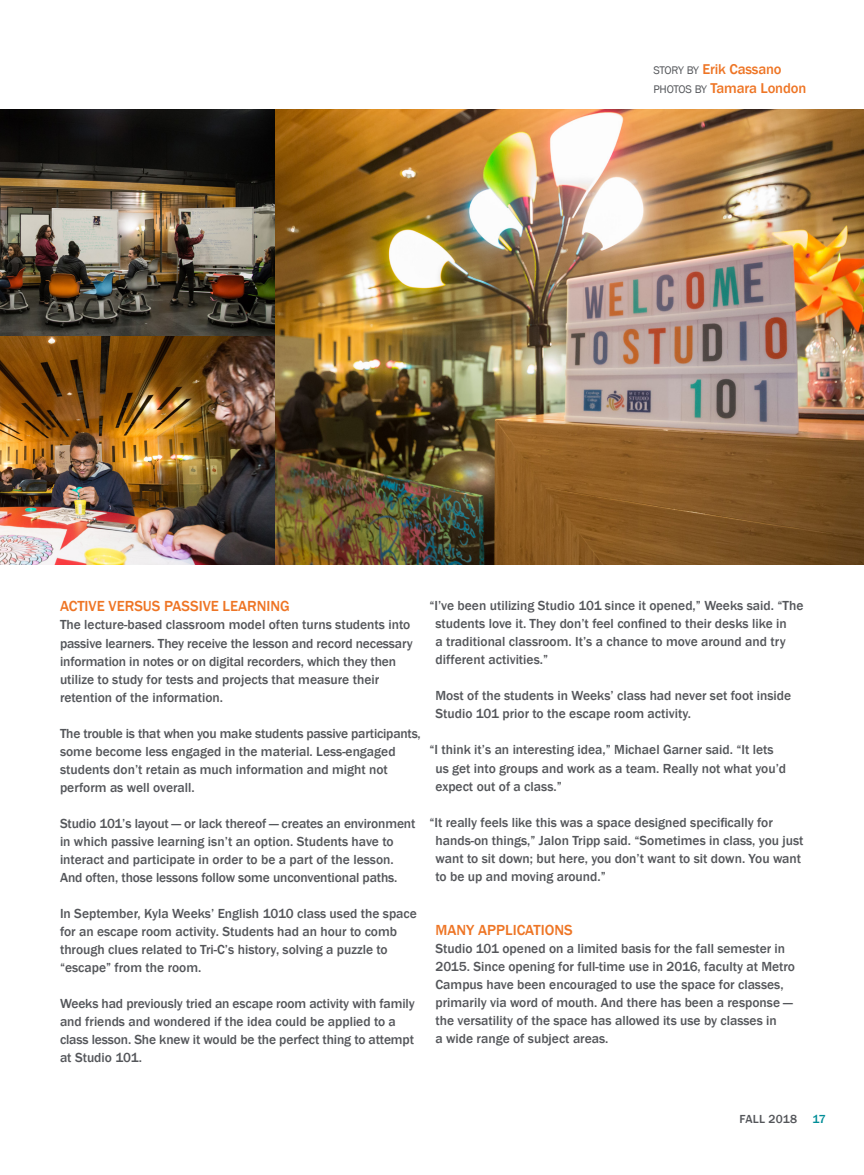
<style>
.page{position:relative;width:864px;height:1175px;background:#fff}
.page>*{position:absolute;margin:0;border:0;box-sizing:border-box;transform-origin:0 0}
.t1{font:500 15px "Franklin Gothic";color:#ee7525}
.t2{font:500 14.55px "Franklin Gothic";letter-spacing:-.01em;color:#ee7525}
.t3{font:500 13.5px/18px "Franklin Gothic";color:#54565a}
.t4{font:500 12px "Franklin Gothic";letter-spacing:.02em;color:#54565a}
.t5{font:500 12px "Franklin Gothic";color:#008d97}
.s1{font-weight:400;font-size:11.4px;color:#54565a}
</style>
<div class="page">
<img style="left:0;top:109px;width:864px;height:455px">
<p class="t2" style="left:653px;top:60px;width:130px"><span class="s1">STORY BY</span> Erik Cassano</p>
<p class="t2" style="left:653px;top:79px;width:154px"><span class="s1">PHOTOS BY</span> Tamara London</p>
<p class="t1" style="left:60px;top:597px;width:231px">ACTIVE VERSUS PASSIVE LEARNING</p>
<p class="t3" style="left:60px;top:616px;width:354px">The lecture-based classroom model often turns students into passive learners. They receive the lesson and record necessary information in notes or on digital recorders, which they then utilize to study for tests and projects that measure their retention of the information.</p>
<p class="t3" style="left:60px;top:724px;width:362px">The trouble is that when you make students passive participants, some become less engaged in the material. Less-engaged students don’t retain as much information and might not perform as well overall.</p>
<p class="t3" style="left:60px;top:814px;width:357px">Studio 101’s layout — or lack thereof — creates an environment in which passive learning isn’t an option. Students have to interact and participate in order to be a part of the lesson.<br>And often, those lessons follow some unconventional paths.</p>
<p class="t3" style="left:60px;top:904px;width:358px">In September, Kyla Weeks’ English 1010 class used the space for an escape room activity. Students had an hour to comb through clues related to Tri-C’s history, solving a puzzle to “escape” from the room.</p>
<p class="t3" style="left:60px;top:994px;width:356px">Weeks had previously tried an escape room activity with family and friends and wondered if the idea could be applied to a class lesson. She knew it would be the perfect thing to attempt at Studio 101.</p>
<p class="t3" style="left:435px;top:597px;width:369px;text-indent:-6px">“I’ve been utilizing Studio 101 since it opened,” Weeks said. “The students love it. They don’t feel confined to their desks like in<br>a traditional classroom. It’s a chance to move around and try different activities.”</p>
<p class="t3" style="left:435px;top:687px;width:357px">Most of the students in Weeks’ class had never set foot inside<br>Studio 101 prior to the escape room activity.</p>
<p class="t3" style="left:435px;top:741px;width:352px;text-indent:-6px">“I think it’s an interesting idea,” Michael Garner said. “It lets us get into groups and work as a team. Really not what you’d expect out of a class.”</p>
<p class="t3" style="left:435px;top:813px;width:370px;text-indent:-6px">“It really feels like this was a space designed specifically for hands-on things,” Jalon Tripp said. “Sometimes in class, you just want to sit down; but here, you don’t want to sit down. You want to be up and moving around.”</p>
<p class="t1" style="left:435px;top:920px;width:139px">MANY APPLICATIONS</p>
<p class="t3" style="left:435px;top:939px;width:361px">Studio 101 opened on a limited basis for the fall semester in 2015. Since opening for full-time use in 2016, faculty at Metro Campus have been encouraged to use the space for classes, primarily via word of mouth. And there has been a response — the versatility of the space has allowed its use by classes in<br>a wide range of subject areas.</p>
<p class="t4" style="left:740px;top:1111px;width:59px">FALL 2018</p>
<p class="t5" style="left:813px;top:1111px;width:15px">17</p>
</div>
